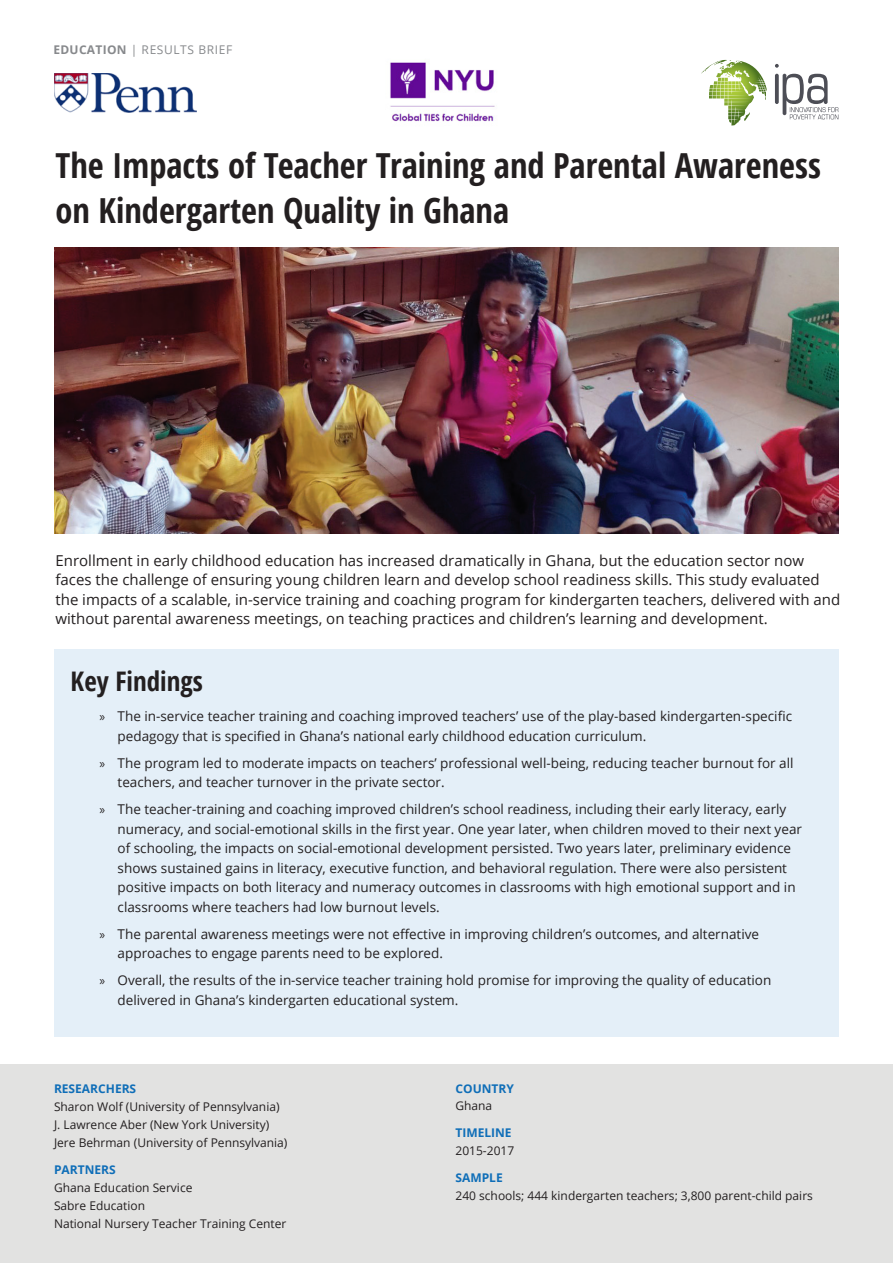
<style>
.page{position:relative;width:893px;height:1263px;background:#fff}
.page>*{position:absolute;margin:0;border:0;box-sizing:border-box;transform-origin:0 0}
.t1{font:700 condensed 34.5px/45px "Open Sans";color:#231f20}
.Section_Heading{font:700 condensed 27px "Open Sans";color:#231f20}
.Lead{font:15px/19.5px "Open Sans";color:#231f20}
.t2{font:13.5px/19.5px "Open Sans";color:#231f20}
.box_text{font:12px "Open Sans";color:#231f20}
.box_heading{font:700 12px "Open Sans";color:#0f6eb8}
.bullets_copy_2{font:12px "Open Sans";letter-spacing:.05em;color:#87898c}
.s1{font-weight:700}
.s2{font-family:"Myriad Pro"}
</style>
<div class="page">
<div style="left:54px;top:649px;width:785px;height:387px;background:#e4eff8"></div>
<svg style="left:775px;top:64px;width:63px;height:55px"></svg>
<img style="left:714px;top:60px;width:28px;height:8px">
<div style="left:0;top:1064px;width:893px;height:199px;background:#e2e2e1"></div>
<img style="left:54px;top:247px;width:785px;height:286px">
<img style="left:390px;top:62px;width:105px;height:60px">
<img style="left:54px;top:73px;width:142px;height:40px">
<p class="bullets_copy_2" style="left:53px;top:41px;width:180px"><span class="s1">EDUCATION</span> | RESULTS BRIEF</p>
<p class="t1" style="left:56px;top:142px;width:767px">The Impacts of Teacher Training and Parental Awareness on Kindergarten Quality in Ghana</p>
<p class="Lead" style="left:56px;top:550px;width:786px">Enrollment in early childhood education has increased dramatically in Ghana, but the education sector now faces the challenge of ensuring young children learn and develop school readiness skills. This study evaluated the impacts of a scalable, in-service training and coaching program for kindergarten teachers, delivered with and without parental awareness meetings, on teaching practices and children’s learning and development.</p>
<p class="Section_Heading" style="left:71px;top:662px;width:134px">Key Findings</p>
<p class="t2" style="left:118px;top:706px;width:676px;text-indent:-18px"><span class="s2">»</span> The in-service teacher training and coaching improved teachers’ use of the play-based kindergarten-specific pedagogy that is specified in Ghana’s national early childhood education curriculum.</p>
<p class="t2" style="left:118px;top:753px;width:677px;text-indent:-18px"><span class="s2">»</span> The program led to moderate impacts on teachers’ professional well-being, reducing teacher burnout for all teachers, and teacher turnover in the private sector.</p>
<p class="t2" style="left:118px;top:799px;width:686px;text-indent:-18px"><span class="s2">»</span> The teacher-training and coaching improved children’s school readiness, including their early literacy, early numeracy, and social-emotional skills in the first year. One year later, when children moved to their next year of schooling, the impacts on social-emotional development persisted. Two years later, preliminary evidence shows sustained gains in literacy, executive function, and behavioral regulation. There were also persistent positive impacts on both literacy and numeracy outcomes in classrooms with high emotional support and in classrooms where teachers had low burnout levels.</p>
<p class="t2" style="left:118px;top:924px;width:643px;text-indent:-18px"><span class="s2">»</span> The parental awareness meetings were not effective in improving children’s outcomes, and alternative approaches to engage parents need to be explored.</p>
<p class="t2" style="left:118px;top:970px;width:655px;text-indent:-18px"><span class="s2">»</span> Overall, the results of the in-service teacher training hold promise for improving the quality of education delivered in Ghana’s kindergarten educational system.</p>
<p class="box_heading" style="left:54px;top:1080px;width:84px">RESEARCHERS</p>
<p class="box_text" style="left:54px;top:1099px;width:227px">Sharon Wolf (University of Pennsylvania)</p>
<p class="box_text" style="left:54px;top:1117px;width:217px">J. Lawrence Aber (New York University)</p>
<p class="box_text" style="left:54px;top:1135px;width:235px">Jere Behrman (University of Pennsylvania)</p>
<p class="box_heading" style="left:54px;top:1161px;width:63px">PARTNERS</p>
<p class="box_text" style="left:54px;top:1180px;width:140px">Ghana Education Service</p>
<p class="box_text" style="left:54px;top:1198px;width:93px">Sabre Education</p>
<p class="box_text" style="left:54px;top:1216px;width:234px">National Nursery Teacher Training Center</p>
<p class="box_heading" style="left:455px;top:1080px;width:60px">COUNTRY</p>
<p class="box_text" style="left:455px;top:1097px;width:38px">Ghana</p>
<p class="box_heading" style="left:455px;top:1124px;width:58px">TIMELINE</p>
<p class="box_text" style="left:455px;top:1142px;width:60px">2015-2017</p>
<p class="box_heading" style="left:455px;top:1169px;width:49px">SAMPLE</p>
<p class="box_text" style="left:455px;top:1187px;width:359px">240 schools; 444 kindergarten teachers; 3,800 parent-child pairs</p>
</div>
